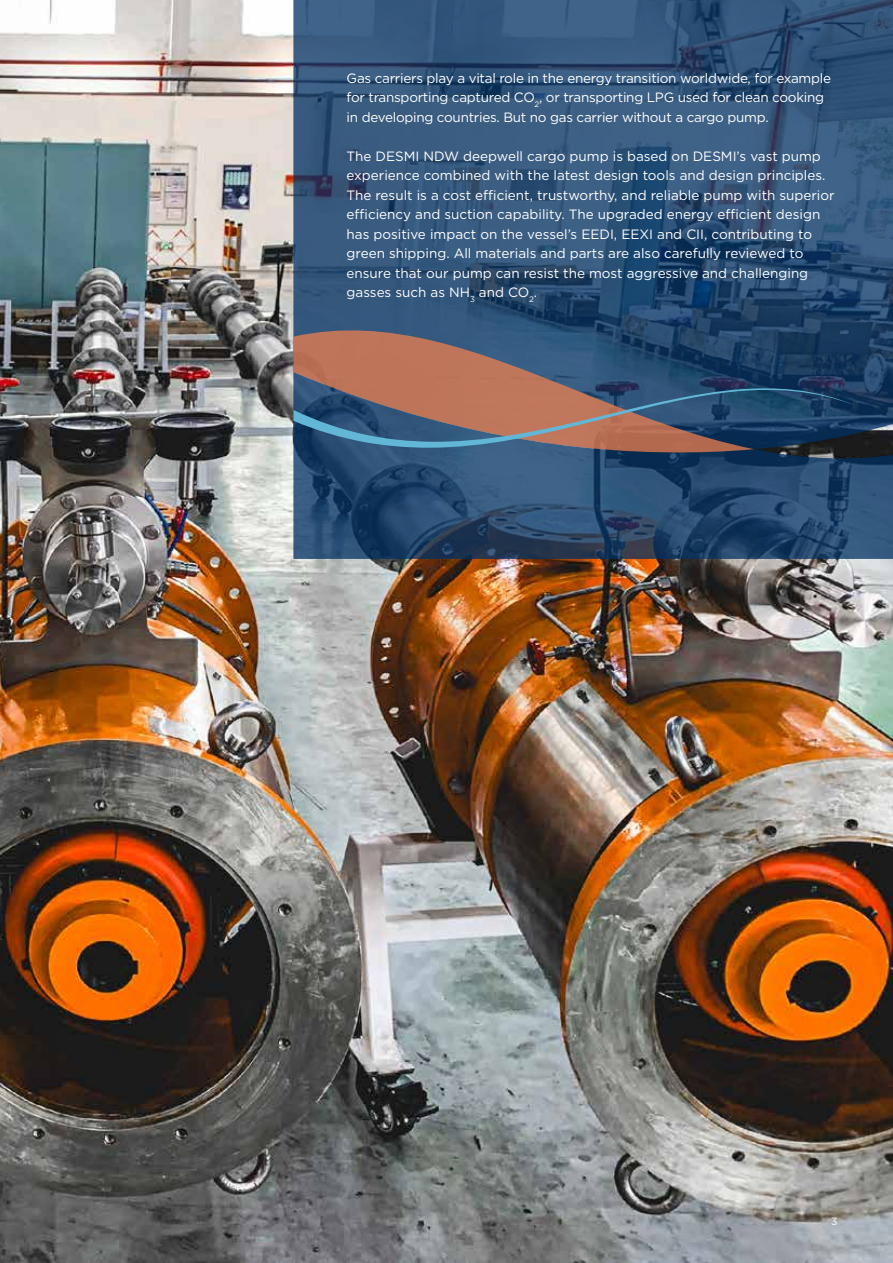
<style>
.page{position:relative;width:893px;height:1263px;background:#fff}
.page>*{position:absolute;margin:0;border:0;box-sizing:border-box;transform-origin:0 0}
.t1{font:13.5px/19.5px "Gotham";color:#fff}
.t2{font:13.5px/19.5px "Gotham";letter-spacing:-.02em;color:#fff}
.t3{font:10.5px "Gotham";color:#fff}
</style>
<div class="page">
<img style="left:57px;top:0;width:836px;height:1263px">
<img style="left:0;top:0;width:57px;height:1263px">
<svg style="left:293px;top:0;width:600px;height:337px;background:#315378"></svg>
<svg style="left:293px;top:337px;width:600px;height:222px;background:#26476a"></svg>
<svg style="left:293px;top:329px;width:461px;height:125px;background:#5b5b6a"></svg>
<svg style="left:293px;top:373px;width:563px;height:75px;background:#615d69"></svg>
<p class="t2" style="left:347px;top:68px;width:486px">Gas carriers play a vital role in the energy transition worldwide, for example for transporting captured CO<sub>2</sub>, or transporting LPG used for clean cooking in developing countries. But no gas carrier without a cargo pump.</p>
<p class="t1" style="left:347px;top:146px;width:490px">The DESMI NDW deepwell cargo pump is based on DESMI’s vast pump experience combined with the latest design tools and design principles.<br>The result is a cost efficient, trustworthy, and reliable pump with superior efficiency and suction capability. The upgraded energy efficient design has positive impact on the vessel’s EEDI, EEXI and CII, contributing to green shipping. All materials and parts are also carefully reviewed to ensure that our pump can resist the most aggressive and challenging gasses such as NH<sub>3</sub> and CO<sub>2</sub>.</p>
<p class="t3" style="left:831px;top:1214px;width:8px">3</p>
</div>
